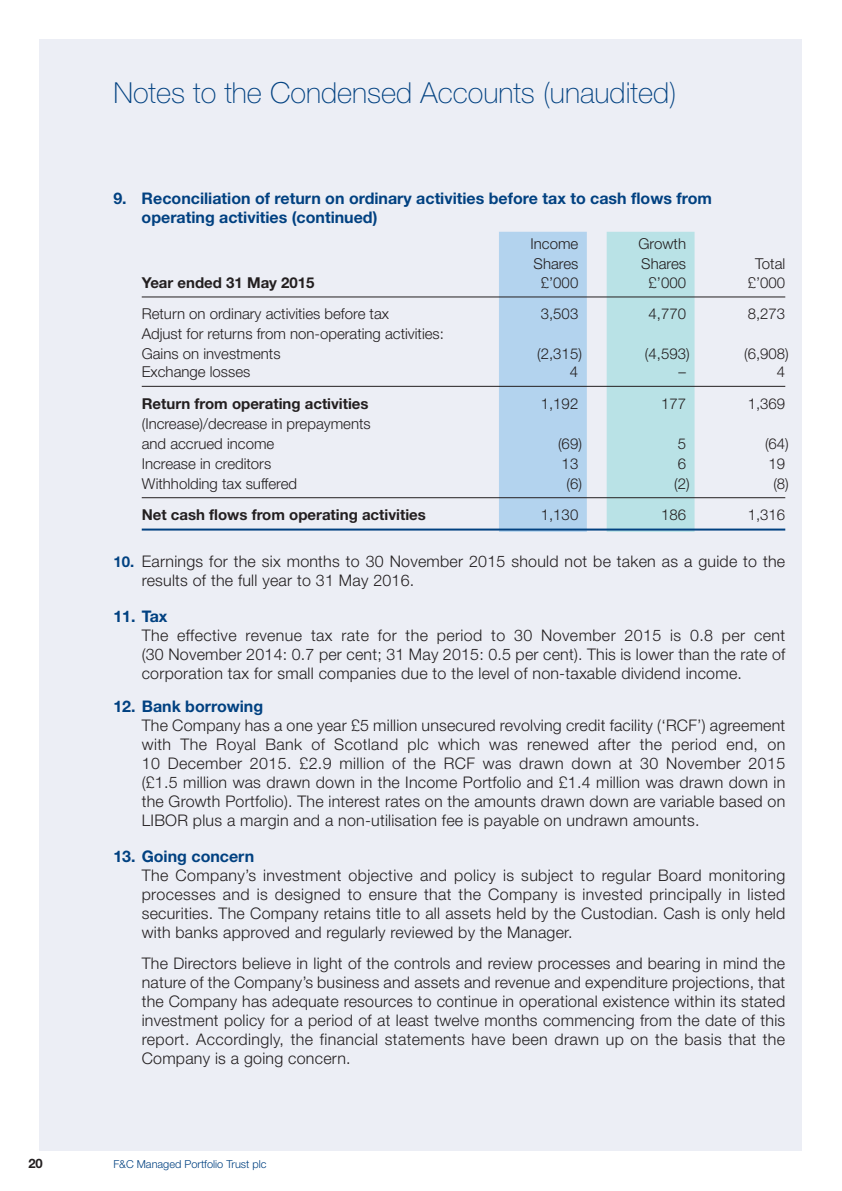
<style>
.page{position:relative;width:842px;height:1191px;background:#fff}
.page>*{position:absolute;margin:0;border:0;box-sizing:border-box;transform-origin:0 0}
.t1{font:100 29px "Helvetica Neue LT";color:#014181}
.t2{font:300 16px/19px "Helvetica Neue LT";letter-spacing:.015em;color:#231f20;text-align:justify}
.t3{font:700 16px/19px "Helvetica Neue LT";color:#014181}
.t4{font:300 15px/20px "Helvetica Neue LT";color:#231f20}
.t5{font:700 15px "Helvetica Neue LT";color:#231f20}
.t6{font:700 13px "Helvetica Neue LT";color:#231f20}
.t7{font:300 11px "Helvetica Neue LT";color:#014181}
.s1{font-weight:700;font-size:15px;color:#014181}
</style>
<div class="page">
<div style="left:40px;top:40px;width:762px;height:1111px;background:#eceef5"></div>
<div style="left:499px;top:232px;width:88px;height:300px;background:#b3d3ee"></div>
<div style="left:607px;top:232px;width:87px;height:300px;background:#b9e2e6"></div>
<hr style="left:142px;top:296px;width:643px;height:1px;background:#231f20">
<hr style="left:142px;top:386px;width:643px;height:1px;background:#231f20">
<hr style="left:142px;top:497px;width:643px;height:1px;background:#231f20">
<hr style="left:142px;top:528px;width:643px;height:2px;background:#014181">
<h1 class="t1" style="left:113px;top:76px;width:564px">Notes to the Condensed Accounts (unaudited)</h1>
<p class="t3" style="left:142px;top:189px;width:572px;text-indent:-28px">9. Reconciliation of return on ordinary activities before tax to cash flows from operating activities (continued)</p>
<p class="t4" style="left:530px;top:233px;width:49px">Income</p>
<p class="t4" style="left:638px;top:233px;width:49px">Growth</p>
<p class="t4" style="left:534px;top:253px;width:46px">Shares</p>
<p class="t4" style="left:641px;top:253px;width:46px">Shares</p>
<p class="t4" style="left:755px;top:253px;width:32px">Total</p>
<p class="t5" style="left:142px;top:273px;width:174px">Year ended 31 May 2015</p>
<p class="t4" style="left:541px;top:272px;width:39px">£’000</p>
<p class="t4" style="left:648px;top:272px;width:39px">£’000</p>
<p class="t4" style="left:748px;top:272px;width:39px">£’000</p>
<p class="t4" style="left:142px;top:304px;width:249px">Return on ordinary activities before tax</p>
<p class="t4" style="left:541px;top:304px;width:39px">3,503</p>
<p class="t4" style="left:648px;top:304px;width:39px">4,770</p>
<p class="t4" style="left:748px;top:304px;width:39px">8,273</p>
<p class="t4" style="left:142px;top:324px;width:304px">Adjust for returns from non-operating activities:<br>Gains on investments</p>
<p class="t4" style="left:537px;top:344px;width:46px">(2,315)</p>
<p class="t4" style="left:645px;top:344px;width:46px">(4,593)</p>
<p class="t4" style="left:744px;top:344px;width:46px">(6,908)</p>
<p class="t4" style="left:142px;top:362px;width:110px">Exchange losses</p>
<p class="t4" style="left:570px;top:362px;width:10px">4</p>
<p class="t4" style="left:678px;top:362px;width:9px">–</p>
<p class="t4" style="left:777px;top:362px;width:10px">4</p>
<p class="t5" style="left:142px;top:394px;width:228px">Return from operating activities</p>
<p class="t4" style="left:541px;top:393px;width:39px">1,192</p>
<p class="t4" style="left:661px;top:393px;width:27px">177</p>
<p class="t4" style="left:748px;top:393px;width:39px">1,369</p>
<p class="t4" style="left:142px;top:413px;width:230px">(Increase)/decrease in prepayments and accrued income</p>
<p class="t4" style="left:558px;top:433px;width:25px">(69)</p>
<p class="t4" style="left:678px;top:433px;width:10px">5</p>
<p class="t4" style="left:765px;top:433px;width:25px">(64)</p>
<p class="t4" style="left:142px;top:453px;width:131px">Increase in creditors</p>
<p class="t4" style="left:562px;top:453px;width:18px">13</p>
<p class="t4" style="left:678px;top:453px;width:10px">6</p>
<p class="t4" style="left:769px;top:453px;width:18px">19</p>
<p class="t4" style="left:142px;top:473px;width:157px">Withholding tax suffered</p>
<p class="t4" style="left:566px;top:473px;width:17px">(6)</p>
<p class="t4" style="left:674px;top:473px;width:17px">(2)</p>
<p class="t4" style="left:773px;top:473px;width:17px">(8)</p>
<p class="t5" style="left:142px;top:505px;width:286px">Net cash flows from operating activities</p>
<p class="t4" style="left:541px;top:504px;width:39px">1,130</p>
<p class="t4" style="left:661px;top:504px;width:27px">186</p>
<p class="t4" style="left:748px;top:504px;width:39px">1,316</p>
<p class="t2" style="left:142px;top:552px;width:645px;text-indent:-28px"><span class="s1">10.</span> Earnings for the six months to 30 November 2015 should not be taken as a guide to the results of the full year to 31 May 2016.</p>
<p class="t3" style="left:113px;top:607px;width:56px">11. Tax</p>
<p class="t2" style="left:142px;top:626px;width:645px">The effective revenue tax rate for the period to 30 November 2015 is 0.8 per cent (30 November 2014: 0.7 per cent; 31 May 2015: 0.5 per cent). This is lower than the rate of corporation tax for small companies due to the level of non-taxable dividend income.</p>
<p class="t3" style="left:113px;top:696px;width:151px">12. Bank borrowing</p>
<p class="t2" style="left:142px;top:715px;width:645px">The Company has a one year £5 million unsecured revolving credit facility (‘RCF’) agreement with The Royal Bank of Scotland plc which was renewed after the period end, on 10 December 2015. £2.9 million of the RCF was drawn down at 30 November 2015 (£1.5 million was drawn down in the Income Portfolio and £1.4 million was drawn down in the Growth Portfolio). The interest rates on the amounts drawn down are variable based on LIBOR plus a margin and a non-utilisation fee is payable on undrawn amounts.</p>
<p class="t3" style="left:113px;top:846px;width:142px">13. Going concern</p>
<p class="t2" style="left:142px;top:865px;width:645px">The Company’s investment objective and policy is subject to regular Board monitoring processes and is designed to ensure that the Company is invested principally in listed securities. The Company retains title to all assets held by the Custodian. Cash is only held with banks approved and regularly reviewed by the Manager.</p>
<p class="t2" style="left:142px;top:953px;width:645px">The Directors believe in light of the controls and review processes and bearing in mind the nature of the Company’s business and assets and revenue and expenditure projections, that the Company has adequate resources to continue in operational existence within its stated investment policy for a period of at least twelve months commencing from the date of this report. Accordingly, the financial statements have been drawn up on the basis that the Company is a going concern.</p>
<p class="t6" style="left:28px;top:1155px;width:16px">20</p>
<p class="t7" style="left:113px;top:1157px;width:155px">F&amp;C Managed Portfolio Trust plc</p>
</div>
